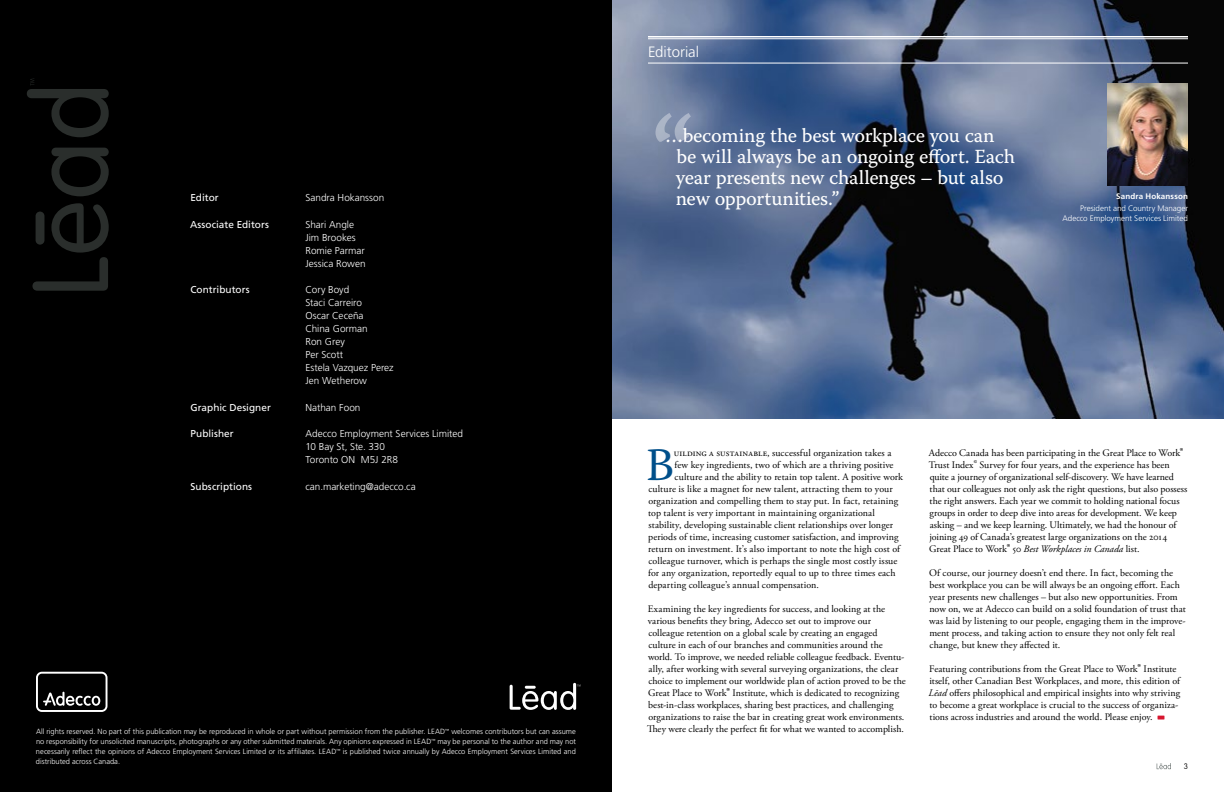
<style>
.page{position:relative;width:1224px;height:792px;background:#fff}
.page>*{position:absolute;margin:0;border:0;box-sizing:border-box;transform-origin:0 0}
.t1{font:46.4px "Warnock Pro";color:#004f8a}
.t2{font:20px/21px "Warnock Pro Capt";letter-spacing:-.01em;color:#fff}
.t3{font:300 15px "Frutiger LT Std";letter-spacing:-.005em;color:#fff}
.t4{font:10px/12px "Adobe Garamond Pro";letter-spacing:-.005em;color:#000}
.t5{font:300 10px/13px "Frutiger LT Std";letter-spacing:-.005em;color:#fff}
.t6{font:10px "Frutiger LT Std";letter-spacing:.005em;color:#fff}
.t7{font:10px "Adobe Garamond Pro";letter-spacing:.02em;color:#000}
.t8{font:300 8px/10px "Frutiger LT Std";letter-spacing:-.005em;color:#fff;text-align:right}
.t9{font:700 8px "Frutiger LT Std";letter-spacing:.02em;color:#fff}
.t10{font:100 8px "VAG Rounded Std";color:#000}
.t11{font:300 7.5px/10px "Frutiger LT Std";color:#fff;text-align:justify}
.t12{font:700 4.4px "Adobe Garamond Pro";color:#000}
.s1{font-weight:700;font-size:10.4px}
.s2{font-size:6.8px}
.s3{font-style:italic}
</style>
<div class="page">
<img style="left:612px;top:0;width:612px;height:418px">
<div style="left:0;top:0;width:612px;height:792px;background:#000"></div>
<svg style="left:36px;top:672px;width:71px;height:40px"></svg>
<svg style="left:510px;top:683px;width:71px;height:27px"></svg>
<svg style="left:27px;top:78px;width:82px;height:213px"></svg>
<svg style="left:1157px;top:763px;width:14px;height:6px"></svg>
<hr style="left:648px;top:36px;width:540px;height:2px;background:#fff">
<hr style="left:648px;top:38px;width:540px;height:1px;background:#fff">
<hr style="left:648px;top:63px;width:540px;height:1px;background:#fff">
<svg style="left:655px;top:113px;width:36px;height:29px"></svg>
<img style="left:1107px;top:84px;width:81px;height:102px">
<svg style="left:1158px;top:716px;width:6px;height:4px"></svg>
<p class="t6" style="left:191px;top:192px;width:30px">Editor</p>
<p class="t5" style="left:305px;top:191px;width:80px">Sandra Hokansson</p>
<p class="t6" style="left:190px;top:218px;width:81px">Associate Editors</p>
<p class="t5" style="left:305px;top:218px;width:62px">Shari Angle<br>Jim Brookes<br>Romie Parmar<br>Jessica Rowen</p>
<p class="t6" style="left:190px;top:284px;width:61px">Contributors</p>
<p class="t5" style="left:305px;top:283px;width:90px">Cory Boyd<br>Staci Carreiro<br>Oscar Ceceña<br>China Gorman<br>Ron Grey<br>Per Scott<br>Estela Vazquez Perez<br>Jen Wetherow</p>
<p class="t6" style="left:190px;top:401px;width:82px">Graphic Designer</p>
<p class="t5" style="left:305px;top:401px;width:57px">Nathan Foon</p>
<p class="t6" style="left:191px;top:428px;width:45px">Publisher</p>
<p class="t5" style="left:305px;top:427px;width:159px">Adecco Employment Services Limited<br>10 Bay St, Ste. 330<br>Toronto ON M5J 2R8</p>
<p class="t6" style="left:191px;top:480px;width:63px">Subscriptions</p>
<p class="t5" style="left:305px;top:480px;width:112px">can.marketing@adecco.ca</p>
<p class="t11" style="left:36px;top:727px;width:542px">All rights reserved. No part of this publication may be reproduced in whole or part without permission from the publisher. LEAD<sup>™</sup> welcomes contributors but can assume no responsibility for unsolicited manuscripts, photographs or any other submitted materials. Any opinions expressed in LEAD<sup>™</sup> may be personal to the author and may not necessarily reflect the opinions of Adecco Employment Services Limited or its affiliates. LEAD<sup>™</sup> is published twice annually by Adecco Employment Services Limited and distributed across Canada.</p>
<h3 class="t3" style="left:648px;top:43px;width:53px">Editorial</h3>
<h2 class="t2" style="left:676px;top:125px;width:341px;text-indent:-11px">…becoming the best workplace you can be will always be an ongoing effort. Each year presents new challenges – but also new opportunities.”</h2>
<p class="t9" style="left:1116px;top:192px;width:73px">Sandra Hokansson</p>
<p class="t8" style="left:1063px;top:204px;width:127px">President and Country Manager<br>Adecco Employment Services Limited</p>
<h1 class="t1" style="left:646px;top:436px;width:29px">B</h1>
<p class="t7" style="left:674px;top:446px;width:219px">uilding a sustainable, successful organization takes a</p>
<p class="t4" style="left:674px;top:459px;width:221px">few key ingredients, two of which are a thriving positive</p>
<p class="t4" style="left:675px;top:471px;width:230px">culture and the ability to retain top talent. A positive work</p>
<p class="t4" style="left:648px;top:483px;width:246px">culture is like a magnet for new talent, attracting them to your</p>
<p class="t4" style="left:648px;top:495px;width:252px">organization and compelling them to stay put. In fact, retaining</p>
<p class="t4" style="left:648px;top:507px;width:228px">top talent is very important in maintaining organizational</p>
<p class="t4" style="left:648px;top:519px;width:246px">stability, developing sustainable client relationships over longer</p>
<p class="t4" style="left:648px;top:531px;width:252px">periods of time, increasing customer satisfaction, and improving</p>
<p class="t4" style="left:648px;top:543px;width:254px">return on investment. It’s also important to note the high cost of</p>
<p class="t4" style="left:648px;top:555px;width:250px">colleague turnover, which is perhaps the single most costly issue</p>
<p class="t4" style="left:648px;top:567px;width:249px">for any organization, reportedly equal to up to three times each</p>
<p class="t4" style="left:648px;top:579px;width:172px">departing colleague’s annual compensation.</p>
<p class="t4" style="left:647px;top:603px;width:260px">Examining the key ingredients for success, and looking at the various benefits they bring, Adecco set out to improve our colleague retention on a global scale by creating an engaged culture in each of our branches and communities around the world. To improve, we needed reliable colleague feedback. Eventu&shy;ally, after working with several surveying organizations, the clear choice to implement our worldwide plan of action proved to be the Great Place to Work<span class="s1">®</span> Institute, which is dedicated to recognizing best-in-class workplaces, sharing best practices, and challenging organizations to raise the bar in creating great work environments.<br>They were clearly the perfect fit for what we wanted to accomplish.</p>
<p class="t4" style="left:929px;top:447px;width:256px">Adecco Canada has been participating in the Great Place to Work<span class="s1">®<br></span>Trust Index</p>
<p class="t12" style="left:974px;top:459px;width:5px">©</p>
<p class="t4" style="left:929px;top:459px;width:260px;text-indent:50px">Survey for four years, and the experience has been quite a journey of organizational self-discovery. We have learned that our colleagues not only ask the right questions, but also possess the right answers. Each year we commit to holding national focus groups in order to deep dive into areas for development. We keep asking – and we keep learning. Ultimately, we had the honour of joining 49 of Canada’s greatest large organizations on the 20<span class="s2">1</span>4<br>Great Place to Work<span class="s1">®</span> 50 <span class="s3">Best Workplaces in Canada</span> list.</p>
<p class="t4" style="left:929px;top:567px;width:258px">Of course, our journey doesn’t end there. In fact, becoming the best workplace you can be will always be an ongoing effort. Each year presents new challenges – but also new opportunities. From now on, we at Adecco can build on a solid foundation of trust that was laid by listening to our people, engaging them in the improve&shy;ment process, and taking action to ensure they not only felt real change, but knew they affected it.</p>
<p class="t4" style="left:929px;top:663px;width:254px">Featuring contributions from the Great Place to Work<span class="s1">®</span> Institute itself, other Canadian Best Workplaces, and more, this edition of <span class="s3">Lēad</span> offers philosophical and empirical insights into why striving to become a great workplace is crucial to the success of organiza&shy;tions across industries and around the world. Please enjoy.</p>
<p class="t10" style="left:1184px;top:762px;width:6px">3</p>
</div>
